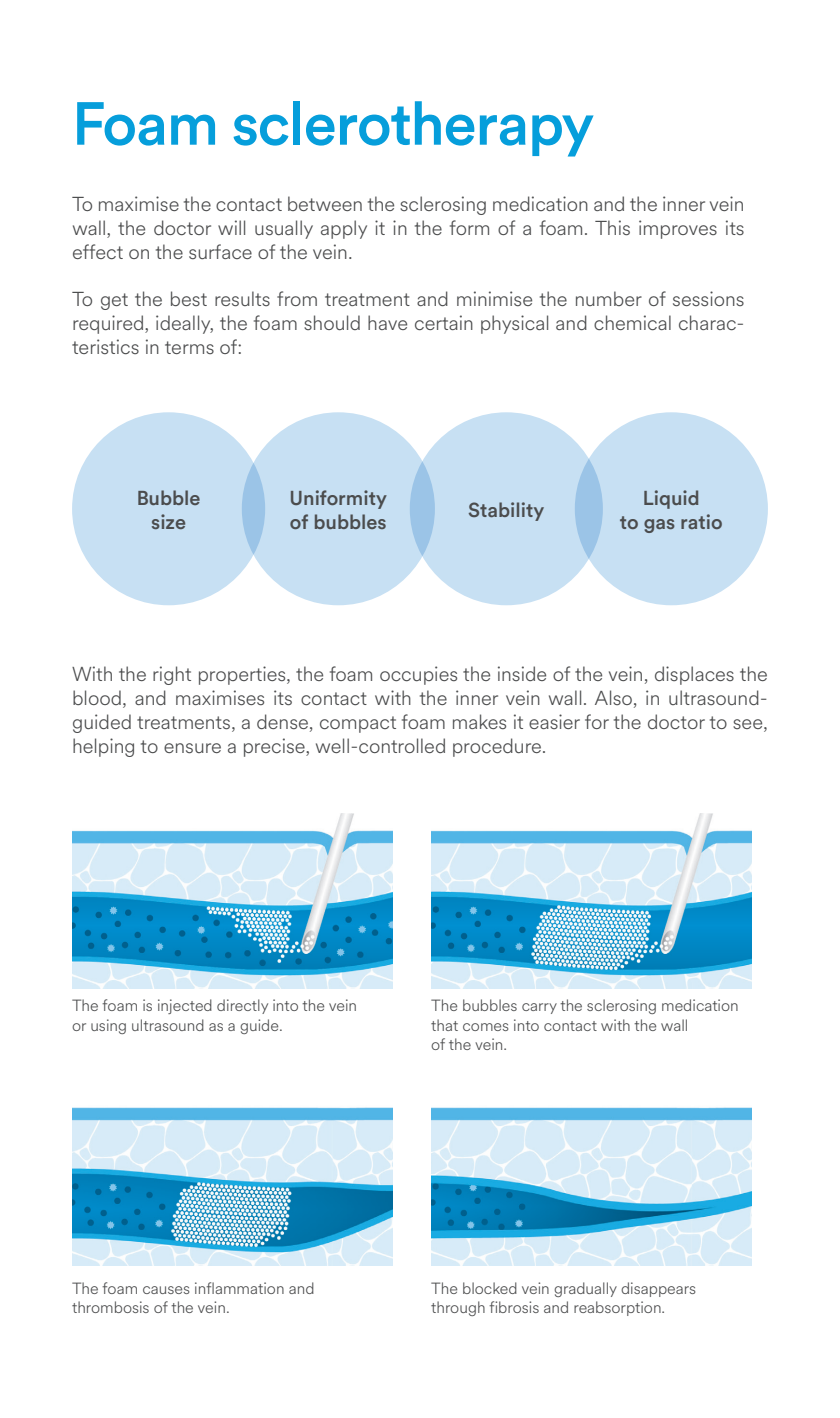
<style>
.page{position:relative;width:840px;height:1418px;background:#fff}
.page>*{position:absolute;margin:0;border:0;box-sizing:border-box;transform-origin:0 0}
.t1{font:500 60px "Circular Std";letter-spacing:-.02em;color:#069edb}
.t2{font:300 20px/24px "Circular Spotify Text";color:#4b4c4d;text-align:justify}
.t3{font:500 20px/24px "Circular Std";color:#4b4c4d;text-align:center}
.t4{font:300 16px/19.2px "Circular Spotify Text";color:#4b4c4d}
</style>
<div class="page">
<div style="left:409px;top:412px;width:193px;height:193px;background:#c7e0f3;border-radius:50%"></div>
<div style="left:574px;top:412px;width:193px;height:193px;background:#c7e0f3;border-radius:50%"></div>
<div style="left:242px;top:412px;width:192px;height:193px;background:#c7e0f3;border-radius:50%"></div>
<div style="left:72px;top:412px;width:193px;height:193px;background:#c7e0f3;border-radius:50%"></div>
<img style="left:72px;top:813px;width:320px;height:175px">
<img style="left:72px;top:1107px;width:320px;height:158px">
<img style="left:431px;top:813px;width:320px;height:175px">
<img style="left:431px;top:1107px;width:320px;height:158px">
<p class="t1" style="left:72px;top:86px;width:523px">Foam sclerotherapy</p>
<p class="t2" style="left:72px;top:192px;width:673px">To maximise the contact between the sclerosing medication and the inner vein wall, the doctor will usually apply it in the form of a foam. This improves its effect on the surface of the vein.</p>
<p class="t2" style="left:72px;top:287px;width:673px">To get the best results from treatment and minimise the number of sessions required, ideally, the foam should have certain physical and chemical charac&shy;teristics in terms of:</p>
<p class="t3" style="left:289px;top:485px;width:99px;text-align:left">Uniformity of bubbles</p>
<p class="t3" style="left:137px;top:485px;width:65px">Bubble size</p>
<p class="t3" style="left:468px;top:497px;width:78px">Stability</p>
<p class="t3" style="left:619px;top:485px;width:104px">Liquid<br>to gas ratio</p>
<p class="t2" style="left:72px;top:662px;width:697px">With the right properties, the foam occupies the inside of the vein, displaces the blood, and maximises its contact with the inner vein wall. Also, in ultrasound&shy;guided treatments, a dense, compact foam makes it easier for the doctor to see, helping to ensure a precise, well-controlled procedure.</p>
<p class="t4" style="left:72px;top:996px;width:286px">The foam is injected directly into the vein or using ultrasound as a guide.</p>
<p class="t4" style="left:431px;top:996px;width:309px">The bubbles carry the sclerosing medication that comes into contact with the wall<br>of the vein.</p>
<p class="t4" style="left:72px;top:1278px;width:244px">The foam causes inflammation and thrombosis of the vein.</p>
<p class="t4" style="left:431px;top:1278px;width:266px">The blocked vein gradually disappears through fibrosis and reabsorption.</p>
</div>
